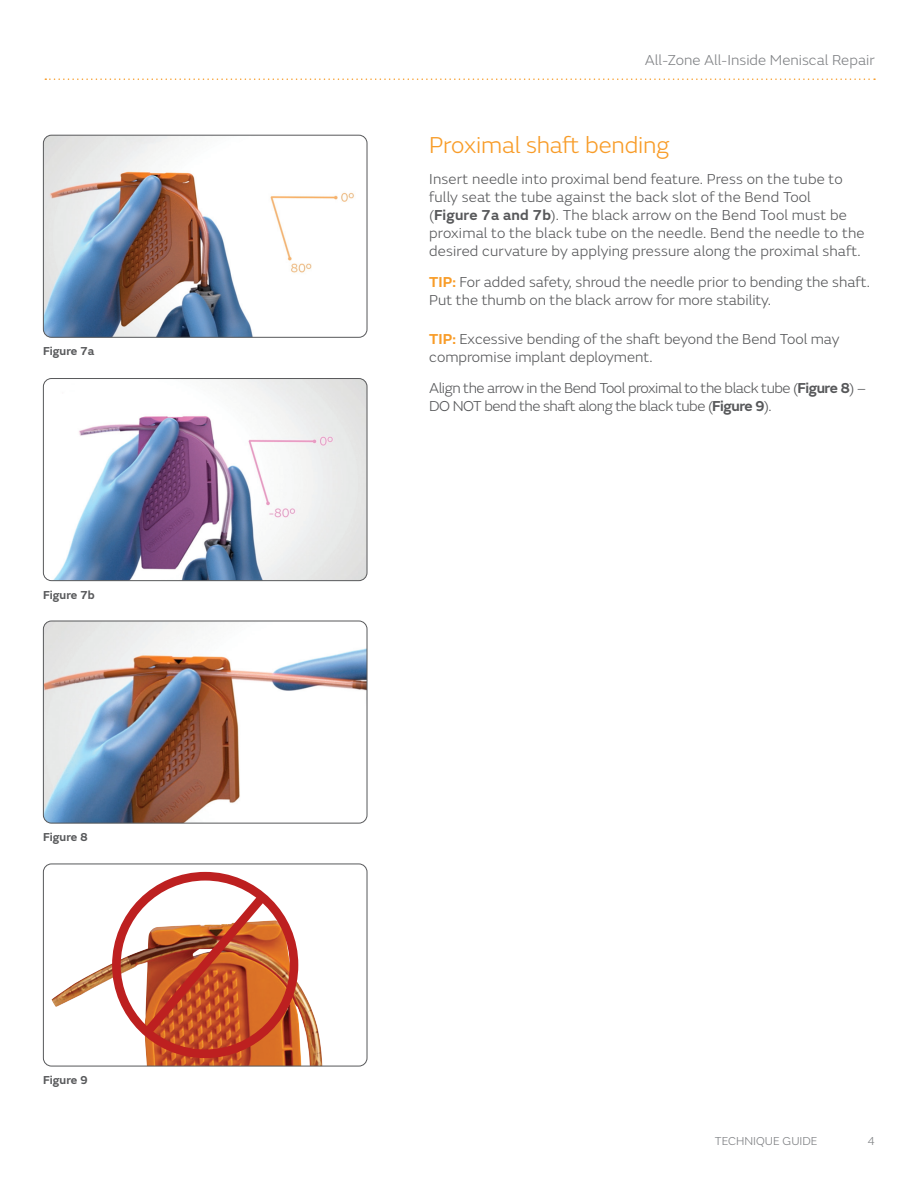
<style>
.page{position:relative;width:918px;height:1188px;background:#fff}
.page>*{position:absolute;margin:0;border:0;box-sizing:border-box;transform-origin:0 0}
.Orange_Paragraph_Hea{font:300 24px "SN Emeric";letter-spacing:-.01em;color:#f89c28}
.Body_Text_10_12{font:300 15px/18px "SN Emeric";letter-spacing:.01em;color:#57585a}
.NOTES_CAUTION_Body_T{font:300 15px/18px "SN Emeric";color:#57585a}
.Body_Text_10_12-2{font:300 15px/18px "SN Emeric";letter-spacing:-.03em;color:#57585a}
.t1{font:300 15px "SN Emeric";letter-spacing:.005em;color:#808285}
.Figure_descriptions{font:600 12px "SN Emeric";color:#57585a}
.t2{font:300 12px "SN Emeric";color:#808285}
.s1{font-weight:600}
.s2{font-weight:600;color:#f89c28}
</style>
<div class="page">
<svg style="left:45px;top:78px;width:830px;height:2px"></svg>
<img style="left:43px;top:380px;width:324px;height:201px">
<div style="left:43px;top:378px;width:324px;height:203px;border:1px solid #57585a;border-radius:8px"></div>
<img style="left:43px;top:135px;width:324px;height:201px">
<div style="left:43px;top:135px;width:324px;height:203px;border:1px solid #57585a;border-radius:8px"></div>
<img style="left:43px;top:621px;width:324px;height:202px">
<div style="left:43px;top:621px;width:324px;height:202px;border:1px solid #57585a;border-radius:8px"></div>
<img style="left:52px;top:920px;width:271px;height:144px">
<div style="left:43px;top:864px;width:324px;height:202px;border:1px solid #57585a;border-radius:8px"></div>
<div style="left:112px;top:872px;width:186px;height:186px;border:9px solid #bd2020;border-radius:50%"></div>
<svg style="left:136px;top:883px;width:141px;height:161px"></svg>
<p class="Figure_descriptions" style="left:43px;top:344px;width:53px">Figure 7a</p>
<p class="Figure_descriptions" style="left:43px;top:587px;width:53px">Figure 7b</p>
<p class="Figure_descriptions" style="left:43px;top:830px;width:46px">Figure 8</p>
<p class="Figure_descriptions" style="left:43px;top:1073px;width:46px">Figure 9</p>
<p class="t1" style="left:645px;top:51px;width:231px">All-Zone All-Inside Meniscal Repair</p>
<p class="Orange_Paragraph_Hea" style="left:429px;top:130px;width:242px">Proximal shaft bending</p>
<p class="Body_Text_10_12" style="left:429px;top:170px;width:437px">Insert needle into proximal bend feature. Press on the tube to fully seat the tube against the back slot of the Bend Tool<br>(<span class="s1">Figure 7a and 7b</span>). The black arrow on the Bend Tool must be proximal to the black tube on the needle. Bend the needle to the desired curvature by applying pressure along the proximal shaft.</p>
<p class="NOTES_CAUTION_Body_T" style="left:429px;top:273px;width:442px"><span class="s2">TIP:</span> For added safety, shroud the needle prior to bending the shaft.<br>Put the thumb on the black arrow for more stability.</p>
<p class="NOTES_CAUTION_Body_T" style="left:429px;top:329px;width:412px"><span class="s2">TIP:</span> Excessive bending of the shaft beyond the Bend Tool may compromise implant deployment.</p>
<p class="Body_Text_10_12-2" style="left:429px;top:379px;width:439px">Align the arrow in the Bend Tool proximal to the black tube (<span class="s1">Figure 8</span>) –<br>DO NOT bend the shaft along the black tube (<span class="s1">Figure 9</span>).</p>
<p class="t2" style="left:715px;top:1134px;width:104px">TECHNIQUE GUIDE</p>
<p class="t2" style="left:868px;top:1134px;width:9px">4</p>
</div>
